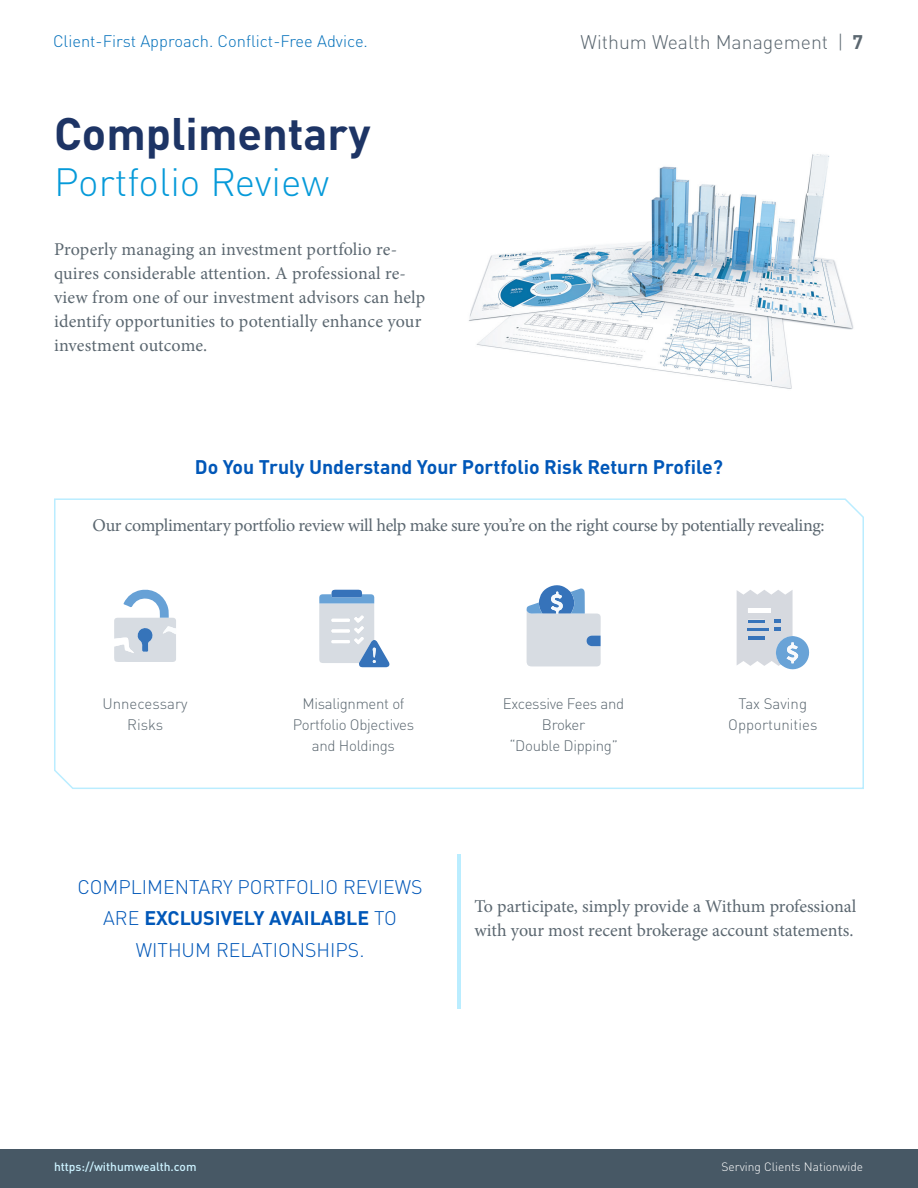
<style>
.page{position:relative;width:918px;height:1188px;background:#fff}
.page>*{position:absolute;margin:0;border:0;box-sizing:border-box;transform-origin:0 0}
.t1{font:700 45px "DINOT";color:#1d3465}
.t2{font:300 39px "DINOT";color:#069ad9}
.Subhead{font:300 19.5px/31.5px "DINOT";color:#0057b8;text-align:center}
.Subhead-2{font:700 19.5px "DINOT";color:#0057b8}
.t3{font:300 19.5px "DINOT";color:#5b6770}
.BasicTxt{font:18px/24px "Minion Pro";color:#5b6770}
.BasicTxt-2{font:18px "Minion Pro";letter-spacing:-.02em;color:#5b6770}
.t4{font:300 16.5px "DINOT";color:#006fba}
.BasicTxt-3{font:300 15px/21px "DINOT";letter-spacing:-.02em;color:#5b6770;text-align:center}
.BasicTxt-4{font:300 15px/21px "DINOT";color:#5b6770;text-align:center}
.t5{font:500 12px "DINOT";color:#ccf2ff}
.t6{font:300 12px "DINOT";color:#fff}
.s1{font-weight:700}
</style>
<div class="page">
<div style="left:0;top:1150px;width:918px;height:38px;background:#475865"></div>
<img style="left:469px;top:154px;width:385px;height:235px">
<hr style="left:458px;top:854px;width:3px;height:155px;background:#baedff">
<svg style="left:54px;top:498px;width:810px;height:291px"></svg>
<svg style="left:114px;top:588px;width:62px;height:74px"></svg>
<svg style="left:319px;top:590px;width:71px;height:77px"></svg>
<svg style="left:737px;top:590px;width:73px;height:81px"></svg>
<svg style="left:526px;top:584px;width:75px;height:82px"></svg>
<p class="t4" style="left:53px;top:28px;width:316px">Client-First Approach. Conflict-Free Advice.</p>
<p class="t3" style="left:581px;top:27px;width:284px">Withum Wealth Management | <span class="s1">7</span></p>
<p class="t1" style="left:54px;top:98px;width:318px">Complimentary</p>
<p class="t2" style="left:54px;top:153px;width:277px">Portfolio Review</p>
<p class="BasicTxt" style="left:54px;top:237px;width:373px">Properly managing an investment portfolio re&shy;quires considerable attention. A professional re&shy;view from one of our investment advisors can help identify opportunities to potentially enhance your investment outcome.</p>
<p class="Subhead-2" style="left:195px;top:451px;width:530px">Do You Truly Understand Your Portfolio Risk Return Profile?</p>
<p class="BasicTxt-2" style="left:93px;top:513px;width:733px">Our complimentary portfolio review will help make sure you’re on the right course by potentially revealing:</p>
<p class="BasicTxt-4" style="left:103px;top:692px;width:87px">Unnecessary<br>Risks</p>
<p class="BasicTxt-3" style="left:293px;top:692px;width:123px">Misalignment of<br>Portfolio Objectives and Holdings</p>
<p class="BasicTxt-4" style="left:728px;top:692px;width:91px">Tax Saving<br>Opportunities</p>
<p class="BasicTxt-3" style="left:503px;top:692px;width:123px">Excessive Fees and<br>Broker<br>“Double Dipping”</p>
<p class="Subhead" style="left:77px;top:870px;width:347px">COMPLIMENTARY PORTFOLIO REVIEWS<br>ARE <span class="s1">EXCLUSIVELY AVAILABLE</span> TO<br>WITHUM RELATIONSHIPS.</p>
<p class="BasicTxt" style="left:475px;top:895px;width:383px">To participate, simply provide a Withum professional with your most recent brokerage account statements.</p>
<p class="t5" style="left:54px;top:1158px;width:144px">https://withumwealth.com</p>
<p class="t6" style="left:721px;top:1158px;width:143px">Serving Clients Nationwide</p>
</div>
